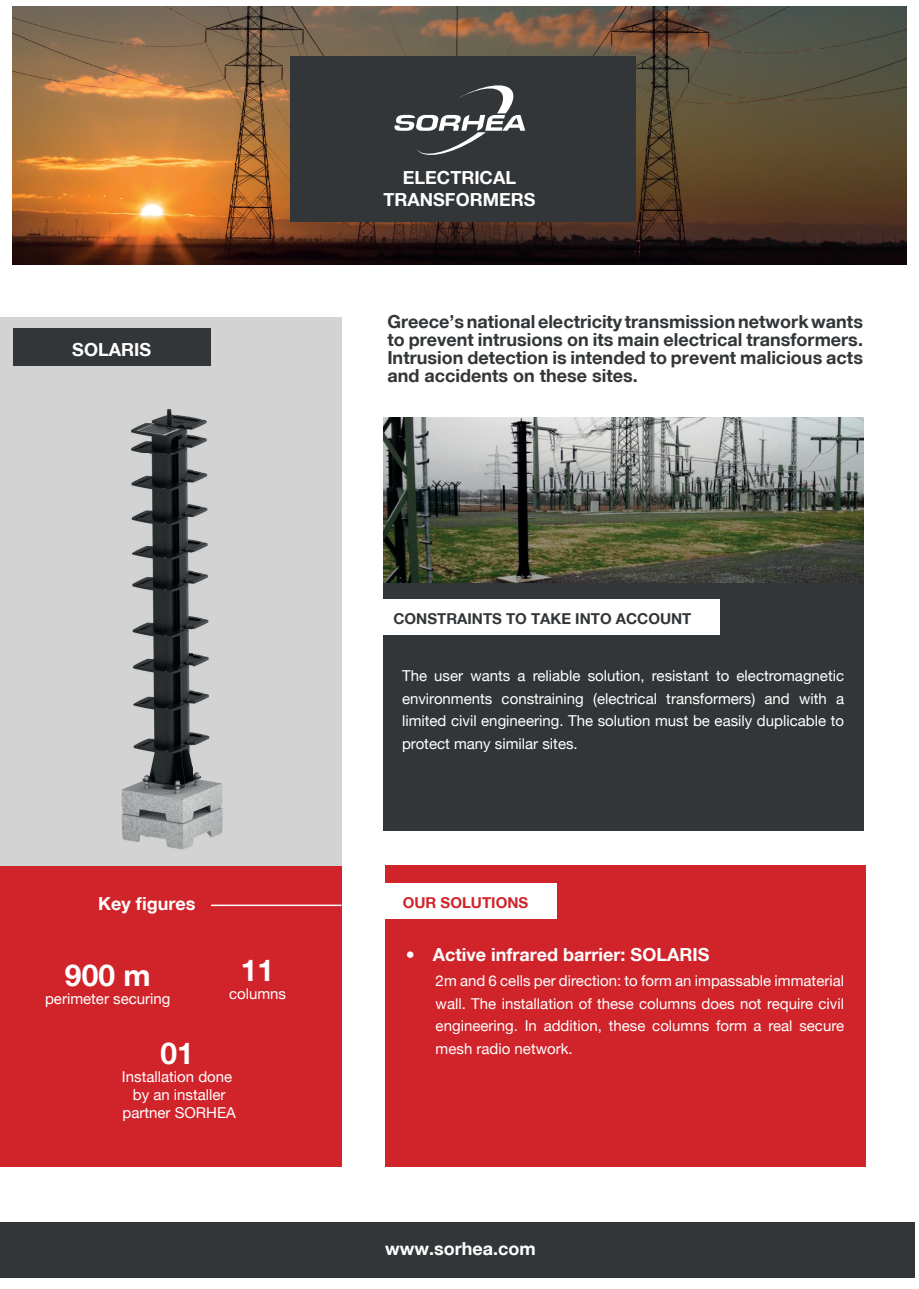
<style>
.page{position:relative;width:919px;height:1289px;background:#fff}
.page>*{position:absolute;margin:0;border:0;box-sizing:border-box;transform-origin:0 0}
.t1{font:700 30px "Helvetica Neue";color:#fff}
.t2{font:700 18px/18px "Helvetica Neue";color:#333638;text-align:justify}
.t3{font:700 18px/21.6px "Helvetica Neue";color:#fff;text-align:center}
.t4{font:15px/22.5px "Helvetica Neue";color:#fff;text-align:justify}
.t5{font:700 15px "Helvetica Neue";color:#333638}
.t6{font:700 15px "Helvetica Neue";color:#d1232a}
</style>
<div class="page">
<div style="left:0;top:317px;width:341px;height:568px;background:#d2d3d2"></div>
<div style="left:383px;top:581px;width:480px;height:249px;background:#333638"></div>
<div style="left:0;top:866px;width:341px;height:300px;background:#d1232a"></div>
<hr style="left:211px;top:904px;width:130px;height:2px;background:#fff">
<img style="left:383px;top:417px;width:480px;height:165px">
<div style="left:385px;top:865px;width:480px;height:301px;background:#d1232a"></div>
<div style="left:0;top:1222px;width:914px;height:55px;background:#333638"></div>
<img style="left:13px;top:6px;width:893px;height:259px">
<div style="left:290px;top:57px;width:345px;height:165px;background:#333638"></div>
<svg style="left:394px;top:85px;width:131px;height:70px"></svg>
<div style="left:370px;top:599px;width:350px;height:36px;background:#fff"></div>
<div style="left:383px;top:883px;width:174px;height:36px;background:#fff"></div>
<div style="left:13px;top:328px;width:197px;height:38px;background:#333638"></div>
<img style="left:121px;top:409px;width:102px;height:441px">
<p class="t3" style="left:72px;top:339px;width:80px">SOLARIS</p>
<p class="t3" style="left:98px;top:893px;width:99px">Key figures</p>
<h1 class="t1" style="left:65px;top:961px;width:87px">900 m</h1>
<p class="t4" style="left:45px;top:986px;width:127px">perimeter securing</p>
<h1 class="t1" style="left:241px;top:957px;width:35px">11</h1>
<p class="t4" style="left:229px;top:982px;width:58px">columns</p>
<h1 class="t1" style="left:160px;top:1039px;width:35px">01</h1>
<p class="t4" style="left:122px;top:1067px;width:115px;line-height:18px;text-align:center">Installation done by an installer partner SORHEA</p>
<p class="t3" style="left:383px;top:168px;width:153px">ELECTRICAL<br>TRANSFORMERS</p>
<p class="t2" style="left:387px;top:313px;width:477px">Greece’s national electricity transmission network wants to prevent intrusions on its main electrical transformers.<br>Intrusion detection is intended to prevent malicious acts and accidents on these sites.</p>
<p class="t5" style="left:393px;top:611px;width:299px">CONSTRAINTS TO TAKE INTO ACCOUNT</p>
<p class="t4" style="left:402px;top:664px;width:443px">The user wants a reliable solution, resistant to electromagnetic environments constraining (electrical transformers) and with a limited civil engineering. The solution must be easily duplicable to protect many similar sites.</p>
<p class="t6" style="left:403px;top:895px;width:127px">OUR SOLUTIONS</p>
<p class="t3" style="left:406px;top:945px;width:305px">• Active infrared barrier: SOLARIS</p>
<p class="t4" style="left:435px;top:969px;width:410px">2m and 6 cells per direction: to form an impassable immaterial wall. The installation of these columns does not require civil engineering. In addition, these columns form a real secure mesh radio network.</p>
<p class="t3" style="left:385px;top:1238px;width:152px">www.sorhea.com</p>
</div>
